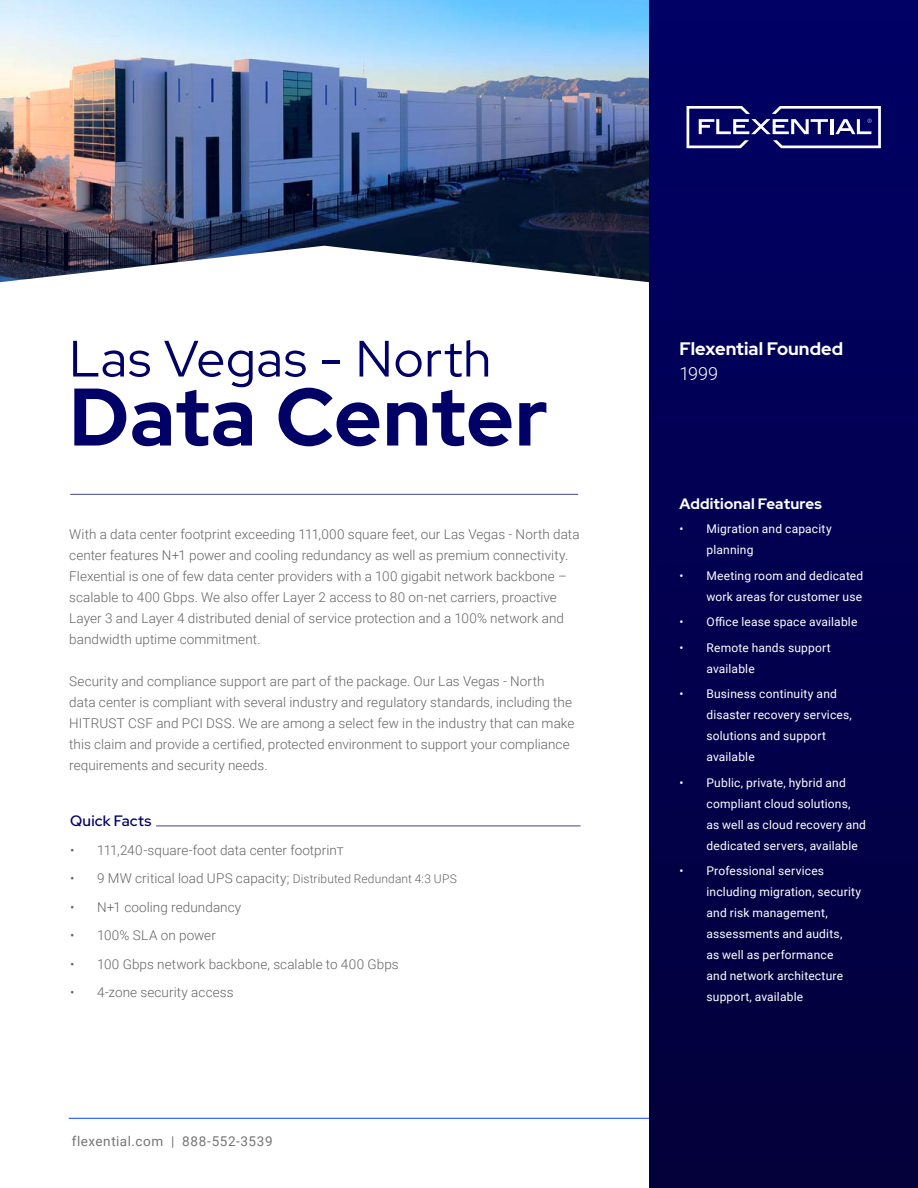
<style>
.page{position:relative;width:918px;height:1188px;background:#fff}
.page>*{position:absolute;margin:0;border:0;box-sizing:border-box;transform-origin:0 0}
.t1{font:700 81.3px "Red Hat Display";letter-spacing:.01em;color:#006}
.t2{font:51px "Red Hat Display";letter-spacing:.015em;color:#006}
.t3{font:700 18px "Red Hat Display";color:#fff}
.t4{font:300 18px "Roboto";color:#fff}
.t5{font:700 15px "Red Hat Display";letter-spacing:.01em;color:#fff}
.t6{font:500 15px "Red Hat Display";letter-spacing:.015em;color:#006}
.t7{font:300 13.5px/21px "Roboto";letter-spacing:.005em;color:#636466}
.t8{font:13.5px "Roboto";letter-spacing:.04em;color:#747575}
.t9{font:12px/21px "Roboto";letter-spacing:.015em;color:#fff}
.s1{font-size:12px}
</style>
<div class="page">
<img style="left:0;top:0;width:649px;height:246px">
<svg style="left:0;top:246px;width:649px;height:37px"></svg>
<hr style="left:69px;top:1118px;width:580px;height:1px;background:#0c44ff">
<div style="left:649px;top:0;width:269px;height:1188px;background:linear-gradient(to bottom,#000065,#030039)"></div>
<svg style="left:687px;top:106px;width:194px;height:42px"></svg>
<hr style="left:156px;top:826px;width:425px;height:1px;background:#006">
<hr style="left:70px;top:494px;width:508px;height:1px;background:#006">
<h2 class="t2" style="left:69px;top:325px;width:424px">Las Vegas - North</h2>
<h1 class="t1" style="left:69px;top:364px;width:480px">Data Center</h1>
<p class="t7" style="left:69px;top:523px;width:512px">With a data center footprint exceeding 111,000 square feet, our Las Vegas - North data center features N+1 power and cooling redundancy as well as premium connectivity.<br>Flexential is one of few data center providers with a 100 gigabit network backbone – scalable to 400 Gbps. We also offer Layer 2 access to 80 on-net carriers, proactive Layer 3 and Layer 4 distributed denial of service protection and a 100% network and bandwidth uptime commitment.</p>
<p class="t7" style="left:69px;top:670px;width:507px">Security and compliance support are part of the package. Our Las Vegas - North<br>data center is compliant with several industry and regulatory standards, including the HITRUST CSF and PCI DSS. We are among a select few in the industry that can make this claim and provide a certified, protected environment to support your compliance requirements and security needs.</p>
<p class="t6" style="left:70px;top:811px;width:83px">Quick Facts</p>
<p class="t7" style="left:70px;top:839px;width:275px">• 111,240-square-foot data center footprinT</p>
<p class="t7" style="left:70px;top:867px;width:388px">• 9 MW critical load UPS capacity; <span class="s1">Distributed Redundant 4:3 UPS</span></p>
<p class="t7" style="left:70px;top:896px;width:173px">• N+1 cooling redundancy</p>
<p class="t7" style="left:70px;top:924px;width:147px">• 100% SLA on power</p>
<p class="t7" style="left:70px;top:953px;width:330px">• 100 Gbps network backbone, scalable to 400 Gbps</p>
<p class="t7" style="left:70px;top:981px;width:165px">• 4-zone security access</p>
<p class="t8" style="left:72px;top:1132px;width:202px">flexential.com | 888-552-3539</p>
<h3 class="t3" style="left:680px;top:336px;width:165px">Flexential Founded</h3>
<h3 class="t4" style="left:680px;top:361px;width:40px">1999</h3>
<p class="t5" style="left:680px;top:494px;width:144px">Additional Features</p>
<p class="t9" style="left:706px;top:518px;width:127px;text-indent:-27px">• Migration and capacity planning</p>
<p class="t9" style="left:680px;top:565px;width:185px;text-align:right">• Meeting room and dedicated work areas for customer use</p>
<p class="t9" style="left:680px;top:611px;width:179px">• Office lease space available</p>
<p class="t9" style="left:706px;top:637px;width:126px;text-indent:-27px">• Remote hands support available</p>
<p class="t9" style="left:706px;top:683px;width:147px;text-indent:-27px">• Business continuity and disaster recovery services, solutions and support available</p>
<p class="t9" style="left:706px;top:772px;width:161px;text-indent:-27px">• Public, private, hybrid and compliant cloud solutions, as well as cloud recovery and dedicated servers, available</p>
<p class="t9" style="left:706px;top:860px;width:156px;text-indent:-27px">• Professional services including migration, security and risk management, assessments and audits,<br>as well as performance<br>and network architecture support, available</p>
</div>
